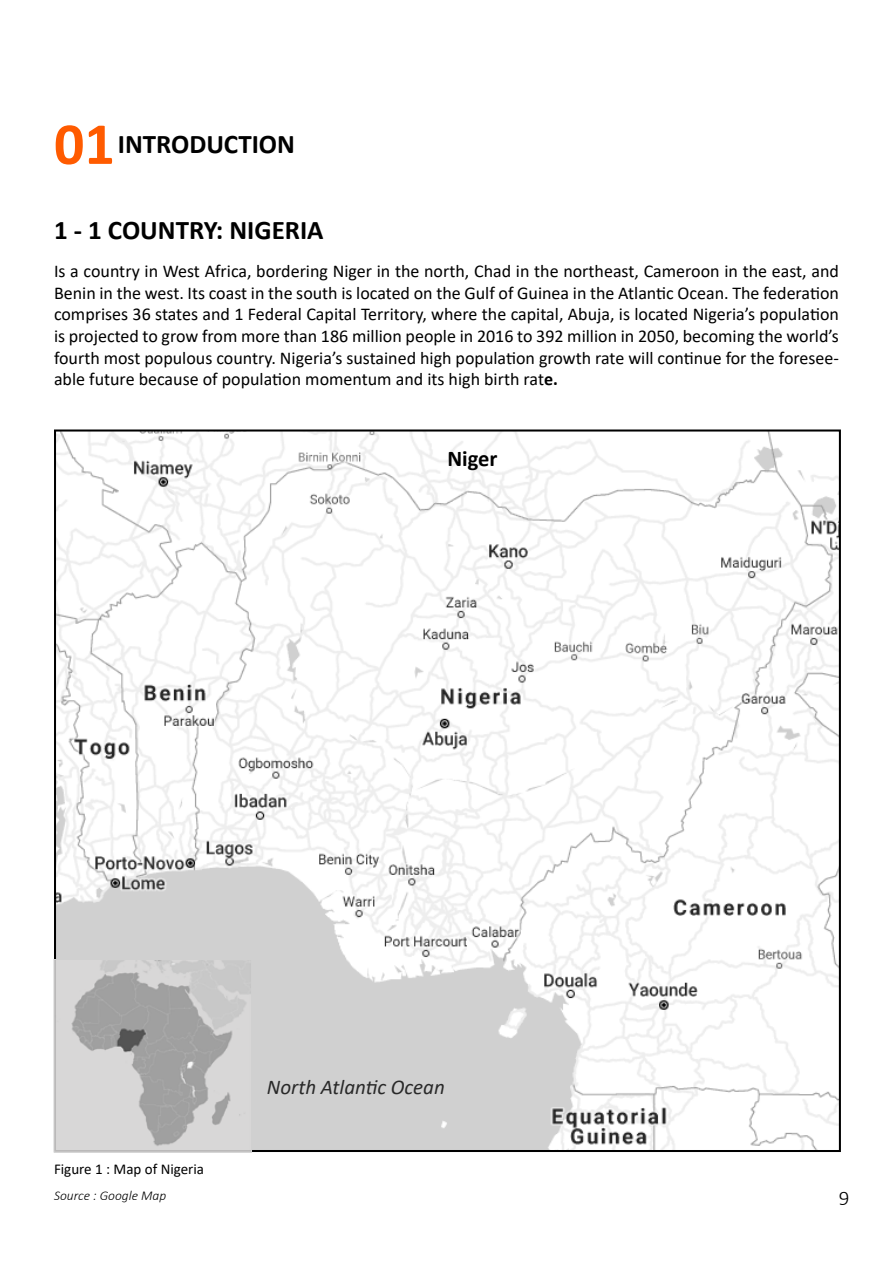
<style>
.page{position:relative;width:893px;height:1263px;background:#fff}
.page>*{position:absolute;margin:0;border:0;box-sizing:border-box;transform-origin:0 0}
.t1{font:700 60px "Calibri";color:#ff5b00}
.t2{font:700 27px "Calibri";color:#000}
.t3{font:700 22.5px "Calibri";color:#000}
.t4{font:italic 21px "Calibri";color:#292929}
.t5{font:300 21px "Calibri";color:#000}
.t6{font:18px/21.6px "Calibri";color:#000;text-align:justify}
.t7{font:15px "Calibri";color:#000}
.t8{font:italic 300 13.5px "Calibri";color:#000}
.s1{font-weight:700}
</style>
<div class="page">
<img style="left:57px;top:432px;width:781px;height:717px">
<div style="left:196px;top:996px;width:95px;height:28px;background:#d0d0d0"></div>
<img style="left:56px;top:961px;width:194px;height:189px">
<div style="left:54px;top:959px;width:198px;height:193px;border:1px solid #d0d0d0"></div>
<h1 class="t1" style="left:54px;top:102px;width:62px">01</h1>
<h2 class="t2" style="left:118px;top:125px;width:179px">INTRODUCTION</h2>
<h2 class="t2" style="left:54px;top:211px;width:271px">1 - 1 COUNTRY: NIGERIA</h2>
<p class="t6" style="left:54px;top:260px;width:786px">Is a country in West Africa, bordering Niger in the north, Chad in the northeast, Cameroon in the east, and Benin in the west. Its coast in the south is located on the Gulf of Guinea in the Atlantic Ocean. The federation comprises 36 states and 1 Federal Capital Territory, where the capital, Abuja, is located Nigeria’s population is projected to grow from more than 186 million people in 2016 to 392 million in 2050, becoming the world’s fourth most populous country. Nigeria’s sustained high population growth rate will continue for the foresee&shy;able future because of population momentum and its high birth rat<span class="s1">e.</span></p>
<p class="t3" style="left:447px;top:442px;width:52px">Niger</p>
<p class="t7" style="left:54px;top:1159px;width:152px">Figure 1 : Map of Nigeria</p>
<p class="t8" style="left:54px;top:1187px;width:114px">Source : Google Map</p>
<p class="t4" style="left:267px;top:1072px;width:180px">North Atlantic Ocean</p>
<p class="t5" style="left:839px;top:1185px;width:12px">9</p>
</div>
